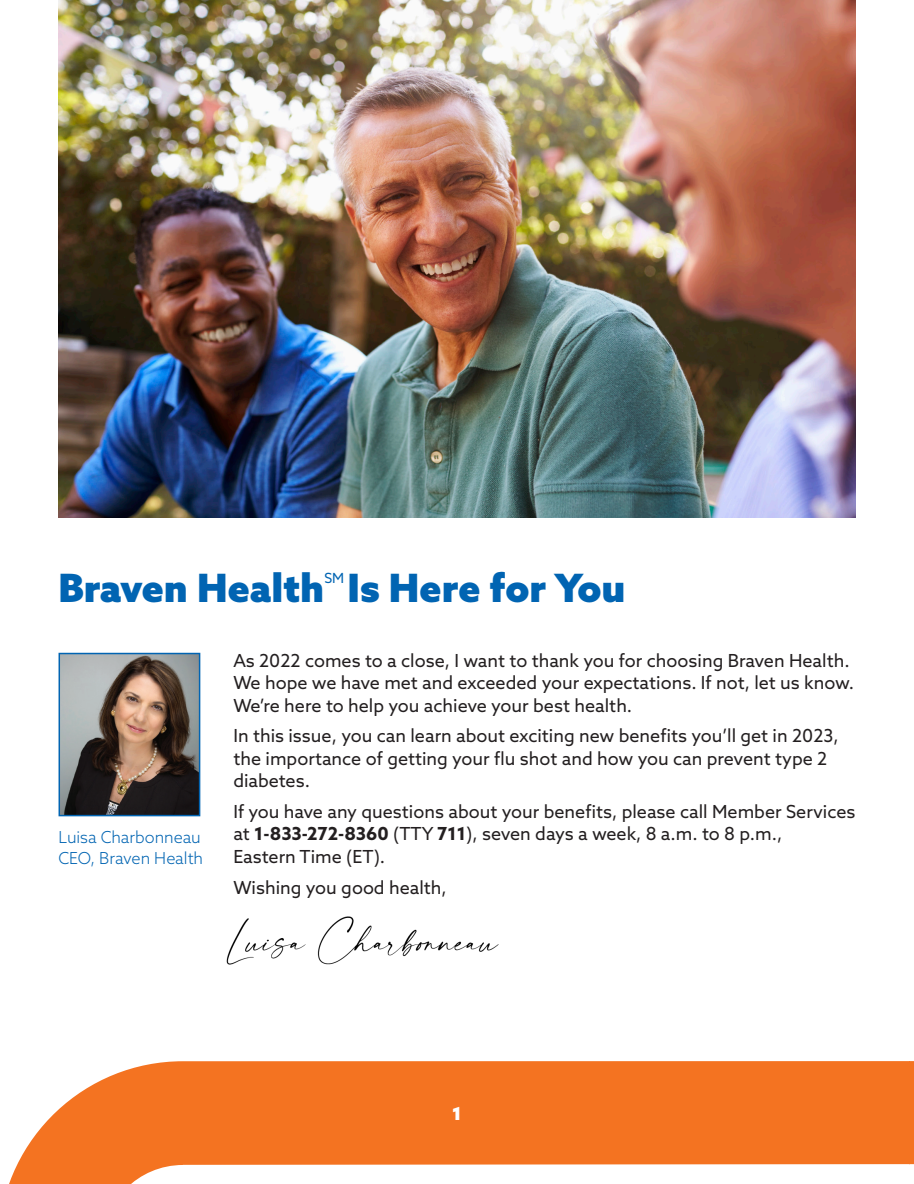
<style>
.page{position:relative;width:914px;height:1184px;background:#fff}
.page>*{position:absolute;margin:0;border:0;box-sizing:border-box;transform-origin:0 0}
.Headline{font:900 39px "Azo Sans";color:#0164b2}
.Body{font:18px/22.5px "Azo Sans";color:#231f20}
.Subhead{font:900 18px "Azo Sans";color:#fff}
.Body-2{font:300 16.5px/21px "Azo Sans";letter-spacing:-.005em;color:#0164b2}
.Headline-2{font:13.95px "Azo Sans";color:#0164b2}
.s1{font-weight:700}
</style>
<div class="page">
<svg style="left:9px;top:1061px;width:899px;height:123px;fill:#f47321"></svg>
<img style="left:58px;top:0;width:797px;height:518px">
<img style="left:61px;top:655px;width:136px;height:158px">
<div style="left:58px;top:652px;width:142px;height:164px;border:2px solid #0164b2"></div>
<img style="left:226px;top:916px;width:273px;height:49px">
<svg style="left:908px;top:1061px;width:6px;height:104px"></svg>
<p class="Headline" style="left:58px;top:562px;width:267px">Braven Health</p>
<p class="Headline-2" style="left:324px;top:569px;width:21px">SM</p>
<p class="Headline" style="left:347px;top:562px;width:279px">Is Here for You</p>
<p class="Body-2" style="left:58px;top:827px;width:146px">Luisa Charbonneau<br>CEO, Braven Health</p>
<p class="Body" style="left:233px;top:648px;width:622px">As 2022 comes to a close, I want to thank you for choosing Braven Health.<br>We hope we have met and exceeded your expectations. If not, let us know.<br>We’re here to help you achieve your best health.</p>
<p class="Body" style="left:233px;top:724px;width:607px">In this issue, you can learn about exciting new benefits you’ll get in 2023, the importance of getting your flu shot and how you can prevent type 2 diabetes.</p>
<p class="Body" style="left:233px;top:800px;width:623px">If you have any questions about your benefits, please call Member Services at <span class="s1">1-833-272-8360</span> (TTY <span class="s1">711</span>), seven days a week, 8 a.m. to 8 p.m.,<br>Eastern Time (ET).</p>
<p class="Body" style="left:233px;top:875px;width:215px">Wishing you good health,</p>
<p class="Subhead" style="left:452px;top:1101px;width:11px">1</p>
</div>
